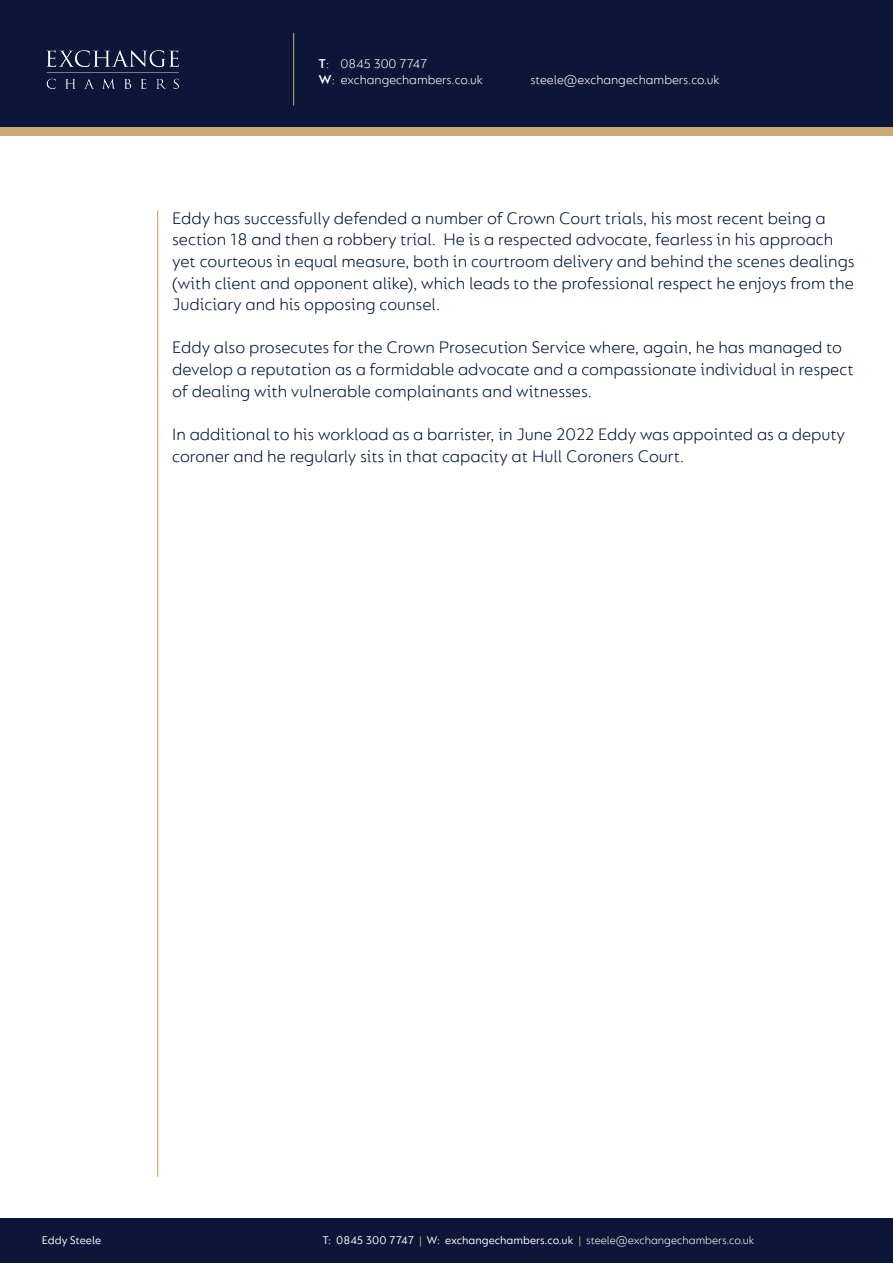
<style>
.page{position:relative;width:893px;height:1263px;background:#fff}
.page>*{position:absolute;margin:0;border:0;box-sizing:border-box;transform-origin:0 0}
.t1{font:300 18px/21.6px "FS Lucas";color:#001537}
.t2{font:300 13.5px "FS Lucas";color:#fff}
.t3{font:12px "FS Lucas";color:#fff}
.s1{font-weight:600}
.s2{color:#cbaa76}
.s3{font-weight:300}
</style>
<div class="page">
<div style="left:0;top:64px;width:893px;height:72px;background:#cbaa76"></div>
<div style="left:0;top:0;width:893px;height:127px;background:#0d1638"></div>
<div style="left:0;top:1219px;width:893px;height:44px;background:#0d1638"></div>
<hr style="left:293px;top:33px;width:1px;height:73px;background:#cbaa76">
<hr style="left:157px;top:211px;width:1px;height:966px;background:#cbaa76">
<p class="t2" style="left:319px;top:55px;width:110px"><span class="s1">T</span>: 0845 300 7747</p>
<p class="t2" style="left:319px;top:72px;width:166px"><span class="s1">W</span>: exchangechambers.co.uk</p>
<p class="t2" style="left:531px;top:72px;width:191px">steele@exchangechambers.co.uk</p>
<p class="t1" style="left:172px;top:207px;width:684px">Eddy has successfully defended a number of Crown Court trials, his most recent being a section 18 and then a robbery trial. He is a respected advocate, fearless in his approach yet courteous in equal measure, both in courtroom delivery and behind the scenes dealings (with client and opponent alike), which leads to the professional respect he enjoys from the Judiciary and his opposing counsel.</p>
<p class="t1" style="left:172px;top:336px;width:683px">Eddy also prosecutes for the Crown Prosecution Service where, again, he has managed to develop a reputation as a formidable advocate and a compassionate individual in respect of dealing with vulnerable complainants and witnesses.</p>
<p class="t1" style="left:172px;top:423px;width:674px">In additional to his workload as a barrister, in June 2022 Eddy was appointed as a deputy coroner and he regularly sits in that capacity at Hull Coroners Court.</p>
<p class="t3" style="left:42px;top:1233px;width:61px">Eddy Steele</p>
<p class="t3" style="left:323px;top:1233px;width:433px">T: 0845 300 7747 <span class="s2">|</span> W: exchangechambers.co.uk <span class="s2">|</span> <span class="s3">steele@exchangechambers.co.uk</span></p>
</div>
